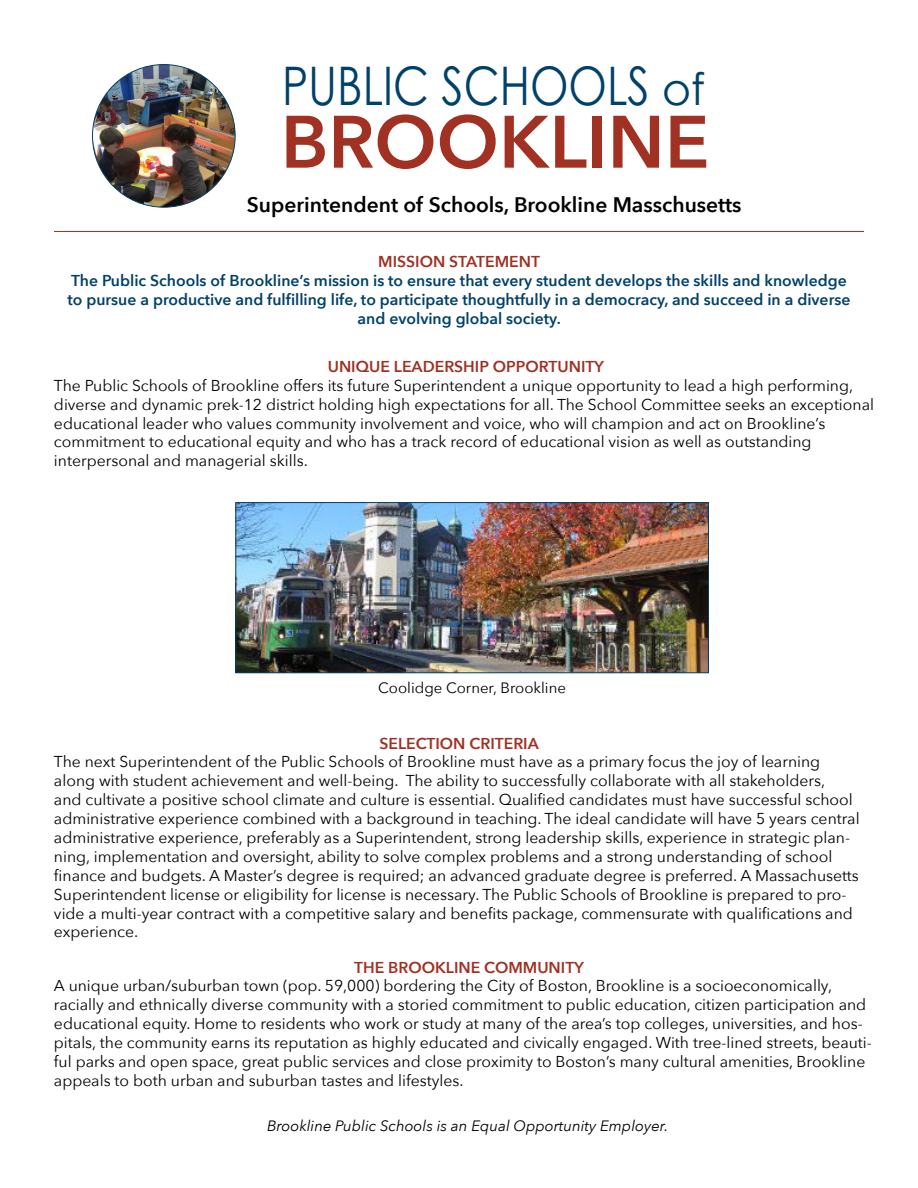
<style>
.page{position:relative;width:918px;height:1188px;background:#fff}
.page>*{position:absolute;margin:0;border:0;box-sizing:border-box;transform-origin:0 0}
.t1{font:600 73.35px "Avenir Next";color:#a03123}
.t2{font:53.25px "Century Gothic";color:#00416a;scale:.83 1}
.t3{font:600 21px "Avenir Next";color:#000}
.t4{font:15.75px/18.9px "Avenir Next";color:#000}
.t5{font:600 15.75px/18.9px "Avenir Next";color:#00416a;text-align:center}
.t6{font:600 15.75px "Avenir Next";color:#a03123}
.t7{font:italic 15px "Avenir Next";color:#000}
.t8{font:15px "Avenir Next";color:#000}
.s1{font-size:44.4px}
</style>
<div class="page">
<img style="left:237px;top:504px;width:470px;height:167px">
<div style="left:235px;top:502px;width:474px;height:171px;border:1px solid #00416a"></div>
<hr style="left:54px;top:231px;width:810px;height:1px;background:#a03123">
<img style="left:92px;top:65px;width:143px;height:142px;border-radius:71px">
<h2 class="t2" style="left:282px;top:49px;width:511px">PUBLIC SCHOOLS <span class="s1">of</span></h2>
<h1 class="t1" style="left:281px;top:79px;width:430px">Brookline</h1>
<h3 class="t3" style="left:247px;top:186px;width:496px">Superintendent of Schools, Brookline Masschusetts</h3>
<p class="t6" style="left:378px;top:248px;width:48px">MISSION</p>
<p class="t6" style="left:449px;top:248px;width:92px">STATEMENT</p>
<p class="t5" style="left:68px;top:270px;width:784px">The Public Schools of Brookline’s mission is to ensure that every student develops the skills and knowledge to pursue a productive and fulfilling life, to participate thoughtfully in a democracy, and succeed in a diverse and evolving global society.</p>
<p class="t6" style="left:328px;top:353px;width:177px">Unique Leadership Opp</p>
<p class="t6" style="left:526px;top:353px;width:80px">ortu nity</p>
<p class="t4" style="left:54px;top:375px;width:822px">The Public Schools of Brookline offers its future Superintendent a unique opportunity to lead a high performing, diverse and dynamic prek-12 district holding high expectations for all. The School Committee seeks an exceptional educational leader who values community involvement and voice, who will champion and act on Brookline’s commitment to educational equity and who has a track record of educational vision as well as outstanding interpersonal and managerial skills.</p>
<p class="t8" style="left:378px;top:675px;width:189px">Coolidge Corner, Brookline</p>
<p class="t6" style="left:379px;top:730px;width:67px">SELECTION</p>
<p class="t6" style="left:470px;top:730px;width:71px">CRITERIA</p>
<p class="t4" style="left:54px;top:752px;width:807px">The next Superintendent of the Public Schools of Brookline must have as a primary focus the joy of learning along with student achievement and well-being. The ability to successfully collaborate with all stakeholders,<br>and cultivate a positive school climate and culture is essential. Qualified candidates must have successful school administrative experience combined with a background in teaching. The ideal candidate will have 5 years central administrative experience, preferably as a Superintendent, strong leadership skills, experience in strategic plan&shy;ning, implementation and oversight, ability to solve complex problems and a strong understanding of school finance and budgets. A Master’s degree is required; an advanced graduate degree is preferred. A Massachusetts Superintendent license or eligibility for license is necessary. The Public Schools of Brookline is prepared to pro&shy;vide a multi-year contract with a competitive salary and benefits package, commensurate with qualifications and experience.</p>
<p class="t6" style="left:354px;top:954px;width:168px">The Brookline Commu</p>
<p class="t6" style="left:549px;top:954px;width:37px">nity</p>
<p class="t4" style="left:54px;top:976px;width:819px">A unique urban/suburban town (pop. 59,000) bordering the City of Boston, Brookline is a socioeconomically, racially and ethnically diverse community with a storied commitment to public education, citizen participation and educational equity. Home to residents who work or study at many of the area’s top colleges, universities, and hos&shy;pitals, the community earns its reputation as highly educated and civically engaged. With tree-lined streets, beauti&shy;ful parks and open space, great public services and close proximity to Boston’s many cultural amenities, Brookline appeals to both urban and suburban tastes and lifestyles.</p>
<p class="t7" style="left:267px;top:1113px;width:403px">Brookline Public Schools is an Equal Opportunity Employer.</p>
</div>
